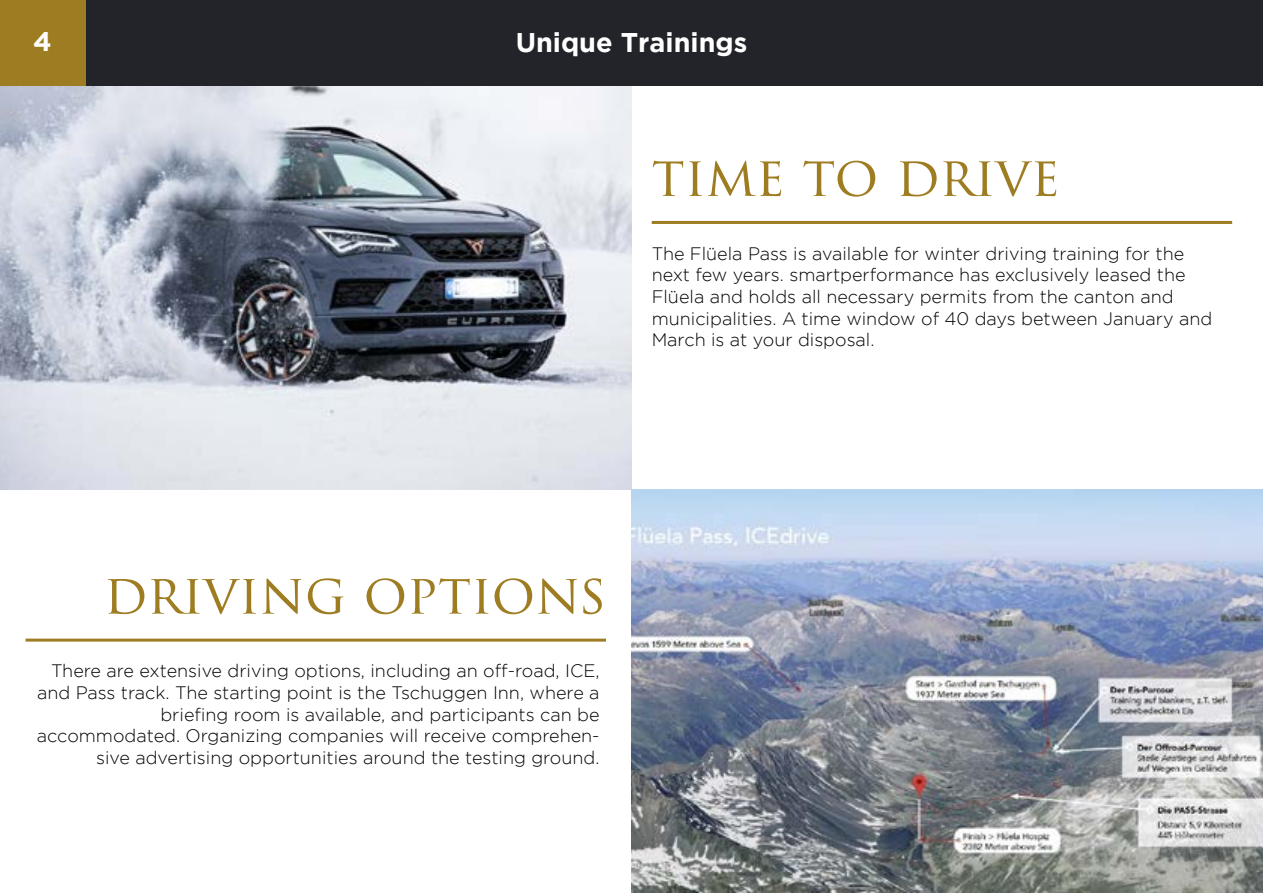
<style>
.page{position:relative;width:1263px;height:893px;background:#fff}
.page>*{position:absolute;margin:0;border:0;box-sizing:border-box;transform-origin:0 0}
.t1{font:54px "Trajan Pro 3";color:#9e7d22}
.t2{font:700 27px "Gotham";color:#fff}
.t3{font:300 18px/21.6px "Gotham";color:#020203}
</style>
<div class="page">
<img style="left:0;top:85px;width:631px;height:404px">
<div style="left:0;top:0;width:1263px;height:85px;background:#23242a"></div>
<img style="left:631px;top:489px;width:632px;height:404px">
<hr style="left:652px;top:221px;width:580px;height:3px;background:#9e7d22">
<hr style="left:26px;top:639px;width:580px;height:3px;background:#9e7d22">
<div style="left:0;top:0;width:85px;height:85px;background:#9e7d22"></div>
<h2 class="t2" style="left:33px;top:26px;width:20px">4</h2>
<h2 class="t2" style="left:516px;top:27px;width:233px">Unique Trainings</h2>
<h1 class="t1" style="left:652px;top:139px;width:410px">TIME TO DRIVE</h1>
<p class="t3" style="left:652px;top:242px;width:562px">The Flüela Pass is available for winter driving training for the next few years. smartperformance has exclusively leased the Flüela and holds all necessary permits from the canton and municipalities. A time window of 40 days between January and March is at your disposal.</p>
<h1 class="t1" style="left:104px;top:557px;width:504px">DRIVING OPTIONS</h1>
<p class="t3" style="left:37px;top:660px;width:564px;text-align:right">There are extensive driving options, including an off-road, ICE, and Pass track. The starting point is the Tschuggen Inn, where a briefing room is available, and participants can be accommodated. Organizing companies will receive comprehen&shy;sive advertising opportunities around the testing ground.</p>
</div>
